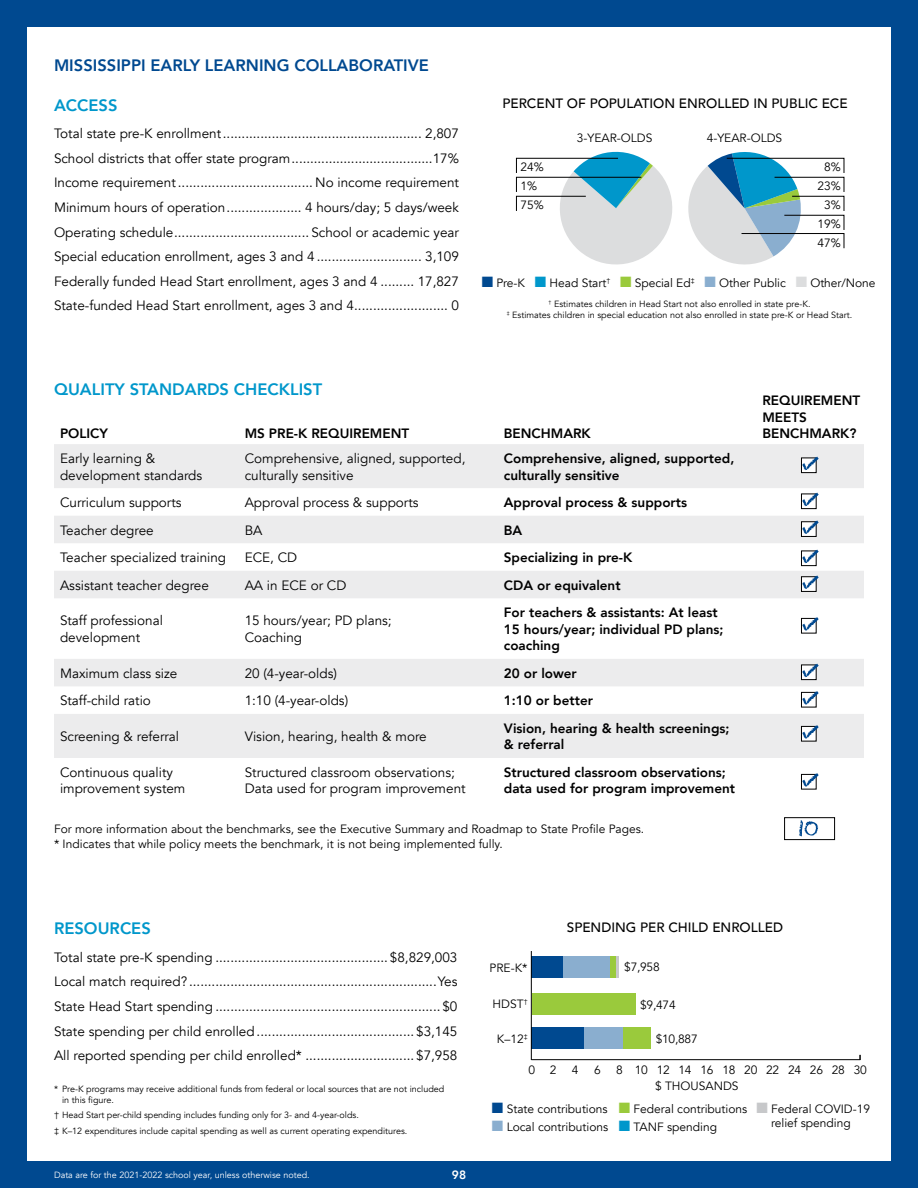
<style>
.page{position:relative;width:918px;height:1188px;background:#004990}
.page>*{position:absolute;margin:0;border:0;box-sizing:border-box;transform-origin:0 0}
.t1{font:800 16.5px "Avenir";color:#0097cb}
.t2{font:800 16.5px "Avenir";color:#004990}
.t3{font:13.5px/24.6px "Avenir";color:#000}
.t4{font:800 13.5px/16.5px "Avenir";color:#000}
.t5{font:500 13.5px "Avenir";color:#000}
.t6{font:12px/18.6px "Avenir";color:#000;text-align:center}
.t7{font:12px "Avenir";letter-spacing:-.02em;color:#000}
.t8{font:800 12px "Avenir";color:#fff}
.t9{font:9px/10.5px "Avenir";color:#000}
.t10{font:9px "Avenir";color:#fff}
.s1{color:#004990}
.s2{color:#0097cb}
.s3{color:#9aca3c}
.s4{color:#8aaecf}
.s5{color:#dcddde}
.s6{color:#c7c8ca}
</style>
<div class="page">
<div style="left:27px;top:27px;width:864px;height:1134px;background:#fff"></div>
<svg style="left:54px;top:444px;width:810px;height:314px;fill:#ececed"></svg>
<div style="left:801px;top:458px;width:16px;height:15px;background:#fff;border:1px solid #000"></div>
<svg style="left:802px;top:456px;width:17px;height:14px"></svg>
<div style="left:801px;top:494px;width:16px;height:15px;background:#fff;border:1px solid #000"></div>
<svg style="left:802px;top:492px;width:17px;height:14px"></svg>
<div style="left:801px;top:521px;width:16px;height:16px;background:#fff;border:1px solid #000"></div>
<svg style="left:802px;top:520px;width:17px;height:14px"></svg>
<div style="left:801px;top:551px;width:16px;height:15px;background:#fff;border:1px solid #000"></div>
<svg style="left:802px;top:549px;width:17px;height:14px"></svg>
<div style="left:801px;top:576px;width:16px;height:16px;background:#fff;border:1px solid #000"></div>
<svg style="left:802px;top:575px;width:17px;height:14px"></svg>
<svg style="left:801px;top:618px;width:16px;height:15px"></svg>
<svg style="left:802px;top:617px;width:17px;height:14px"></svg>
<div style="left:801px;top:665px;width:16px;height:15px;background:#fff;border:1px solid #000"></div>
<svg style="left:802px;top:663px;width:17px;height:14px"></svg>
<svg style="left:801px;top:692px;width:16px;height:15px"></svg>
<svg style="left:802px;top:691px;width:17px;height:14px"></svg>
<svg style="left:801px;top:726px;width:16px;height:15px"></svg>
<svg style="left:802px;top:725px;width:17px;height:14px"></svg>
<svg style="left:801px;top:774px;width:16px;height:15px"></svg>
<svg style="left:802px;top:773px;width:17px;height:14px"></svg>
<div style="left:784px;top:817px;width:51px;height:23px;border:1px solid #000"></div>
<svg style="left:799px;top:820px;width:20px;height:17px"></svg>
<hr style="left:616px;top:957px;width:3px;height:21px;background:#c7c8ca">
<div style="left:609px;top:957px;width:7px;height:21px;background:#9aca3c"></div>
<div style="left:532px;top:993px;width:104px;height:21px;background:#9aca3c"></div>
<div style="left:623px;top:1027px;width:28px;height:22px;background:#9aca3c"></div>
<div style="left:563px;top:957px;width:46px;height:21px;background:#8aaecf"></div>
<div style="left:584px;top:1027px;width:39px;height:22px;background:#8aaecf"></div>
<div style="left:532px;top:957px;width:31px;height:21px;background:#004990"></div>
<div style="left:532px;top:1027px;width:52px;height:22px;background:#004990"></div>
<hr style="left:531px;top:1059px;width:329px;height:1px;background:#000">
<hr style="left:531px;top:951px;width:1px;height:109px;background:#000">
<svg style="left:516px;top:151px;width:329px;height:114px"></svg>
<p class="t2" style="left:54px;top:52px;width:376px">MISSISSIPPI EARLY LEARNING COLLABORATIVE</p>
<p class="t1" style="left:54px;top:92px;width:65px">ACCESS</p>
<p class="t3" style="left:54px;top:122px;width:407px;text-align:justify">Total state pre-K enrollment..................................................... 2,807<br>School districts that offer state program......................................17% Income requirement.................................... No income requirement Minimum hours of operation.................... 4 hours/day; 5 days/week Operating schedule.................................... School or academic year Special education enrollment, ages 3 and 4 ............................ 3,109<br>Federally funded Head Start enrollment, ages 3 and 4 ......... 17,827<br>State-funded Head Start enrollment, ages 3 and 4......................... 0</p>
<p class="t5" style="left:502px;top:92px;width:347px">PERCENT OF POPULATION ENROLLED IN PUBLIC ECE</p>
<p class="t6" style="left:521px;top:158px;width:25px">24%</p>
<p class="t6" style="left:521px;top:177px;width:25px;line-height:19px;text-align:left">1%<br>75%</p>
<p class="t6" style="left:577px;top:129px;width:77px">3-YEAR-OLDS</p>
<p class="t6" style="left:707px;top:129px;width:77px">4-YEAR-OLDS</p>
<p class="t6" style="left:824px;top:158px;width:18px">8%</p>
<p class="t6" style="left:817px;top:177px;width:25px">23%</p>
<p class="t6" style="left:817px;top:196px;width:25px">3%<br>19%<br>47%</p>
<p class="t6" style="left:482px;top:274px;width:395px"><span class="s1">■</span> Pre-K <span class="s2">■</span> Head Start<sup>†</sup> <span class="s3">■</span> Special Ed<sup>‡</sup> <span class="s4">■</span> Other Public <span class="s5">■</span> Other/None</p>
<p class="t9" style="left:507px;top:298px;width:347px;text-align:center"><sup>†</sup> Estimates children in Head Start not also enrolled in state pre-K.<br><sup>‡</sup> Estimates children in special education not also enrolled in state pre-K or Head Start.</p>
<p class="t1" style="left:54px;top:376px;width:270px">QUALITY STANDARDS CHECKLIST</p>
<p class="t4" style="left:60px;top:425px;width:50px">POLICY</p>
<p class="t4" style="left:245px;top:425px;width:166px">MS PRE-K REQUIREMENT</p>
<p class="t4" style="left:504px;top:425px;width:88px">BENCHMARK</p>
<p class="t3" style="left:60px;top:450px;width:144px;line-height:16.5px">Early learning &amp; development standards</p>
<p class="t3" style="left:245px;top:450px;width:222px;line-height:16.5px">Comprehensive, aligned, supported, culturally sensitive</p>
<p class="t4" style="left:504px;top:450px;width:232px">Comprehensive, aligned, supported, culturally sensitive</p>
<p class="t3" style="left:60px;top:490px;width:123px">Curriculum supports</p>
<p class="t3" style="left:245px;top:490px;width:176px">Approval process &amp; supports</p>
<p class="t4" style="left:504px;top:494px;width:185px">Approval process &amp; supports</p>
<p class="t3" style="left:60px;top:518px;width:95px">Teacher degree</p>
<p class="t3" style="left:245px;top:518px;width:19px">BA</p>
<p class="t4" style="left:504px;top:522px;width:20px">BA</p>
<p class="t3" style="left:60px;top:545px;width:168px">Teacher specialized training</p>
<p class="t3" style="left:245px;top:545px;width:54px">ECE, CD</p>
<p class="t4" style="left:504px;top:549px;width:130px">Specializing in pre-K</p>
<p class="t3" style="left:60px;top:573px;width:150px">Assistant teacher degree</p>
<p class="t3" style="left:245px;top:573px;width:103px">AA in ECE or CD</p>
<p class="t4" style="left:504px;top:577px;width:118px">CDA or equivalent</p>
<p class="t3" style="left:60px;top:613px;width:104px;line-height:16.5px">Staff professional development</p>
<p class="t3" style="left:245px;top:613px;width:149px;line-height:16.5px">15 hours/year; PD plans;<br>Coaching</p>
<p class="t4" style="left:504px;top:604px;width:221px">For teachers &amp; assistants: At least<br>15 hours/year; individual PD plans; coaching</p>
<p class="t3" style="left:60px;top:661px;width:119px">Maximum class size</p>
<p class="t3" style="left:245px;top:661px;width:94px">20 (4-year-olds)</p>
<p class="t4" style="left:504px;top:665px;width:74px">20 or lower</p>
<p class="t3" style="left:60px;top:689px;width:92px">Staff-child ratio</p>
<p class="t3" style="left:245px;top:689px;width:105px">1:10 (4-year-olds)</p>
<p class="t4" style="left:504px;top:692px;width:91px">1:10 or better</p>
<p class="t3" style="left:60px;top:724px;width:121px">Screening &amp; referral</p>
<p class="t3" style="left:245px;top:724px;width:184px">Vision, hearing, health &amp; more</p>
<p class="t4" style="left:504px;top:720px;width:227px">Vision, hearing &amp; health screenings; &amp; referral</p>
<p class="t3" style="left:60px;top:764px;width:127px;line-height:16.5px">Continuous quality improvement system</p>
<p class="t3" style="left:245px;top:764px;width:222px;line-height:16.5px">Structured classroom observations;<br>Data used for program improvement</p>
<p class="t4" style="left:504px;top:764px;width:233px">Structured classroom observations; data used for program improvement</p>
<p class="t6" style="left:54px;top:821px;width:592px;line-height:15px;text-align:left">For more information about the benchmarks, see the Executive Summary and Roadmap to State Profile Pages. * Indicates that while policy meets the benchmark, it is not being implemented fully.</p>
<p class="t4" style="left:762px;top:392px;width:99px">REQUIREMENT<br>MEETS<br>BENCHMARK?</p>
<p class="t1" style="left:54px;top:916px;width:98px">RESOURCES</p>
<p class="t3" style="left:54px;top:945px;width:405px;text-align:justify">Total state pre-K spending .............................................. $8,829,003<br>Local match required? ..................................................................Yes State Head Start spending ............................................................ $0<br>State spending per child enrolled.......................................... $3,145<br>All reported spending per child enrolled* ............................. $7,958</p>
<p class="t9" style="left:62px;top:1084px;width:384px;text-indent:-8px">* Pre-K programs may receive additional funds from federal or local sources that are not included in this figure.</p>
<p class="t9" style="left:54px;top:1108px;width:355px;line-height:15.9px">† Head Start per-child spending includes funding only for 3- and 4-year-olds.<br>‡ K–12 expenditures include capital spending as well as current operating expenditures.</p>
<p class="t10" style="left:54px;top:1170px;width:257px">Data are for the 2021-2022 school year, unless otherwise noted.</p>
<p class="t8" style="left:452px;top:1166px;width:16px">98</p>
<p class="t6" style="left:490px;top:959px;width:40px">PRE-K*</p>
<p class="t6" style="left:493px;top:994px;width:37px">HDST<sup>†</sup></p>
<p class="t6" style="left:497px;top:1030px;width:32px">K–12<sup>‡</sup></p>
<p class="t5" style="left:567px;top:915px;width:218px">SPENDING PER CHILD ENROLLED</p>
<p class="t6" style="left:624px;top:958px;width:37px">$7,958</p>
<p class="t6" style="left:640px;top:996px;width:37px">$9,474</p>
<p class="t6" style="left:656px;top:1030px;width:43px">$10,887</p>
<p class="t6" style="left:528px;top:1061px;width:30px">0 2</p>
<p class="t6" style="left:572px;top:1061px;width:8px">4</p>
<p class="t6" style="left:594px;top:1061px;width:8px">6</p>
<p class="t7" style="left:616px;top:1062px;width:252px">8 10 12 14 16 18 20 22 24 26 28 30</p>
<p class="t6" style="left:492px;top:1099px;width:117px"><span class="s1">■</span> State contributions</p>
<p class="t6" style="left:492px;top:1117px;width:118px"><span class="s4">■</span> Local contributions</p>
<p class="t6" style="left:655px;top:1077px;width:85px">$ THOUSANDS</p>
<p class="t6" style="left:619px;top:1099px;width:130px"><span class="s3">■</span> Federal contributions</p>
<p class="t6" style="left:619px;top:1117px;width:100px"><span class="s2">■</span> TANF spending</p>
<p class="t6" style="left:757px;top:1102px;width:115px;line-height:14.4px"><span class="s6">■</span> Federal COVID-19 relief spending</p>
</div>
